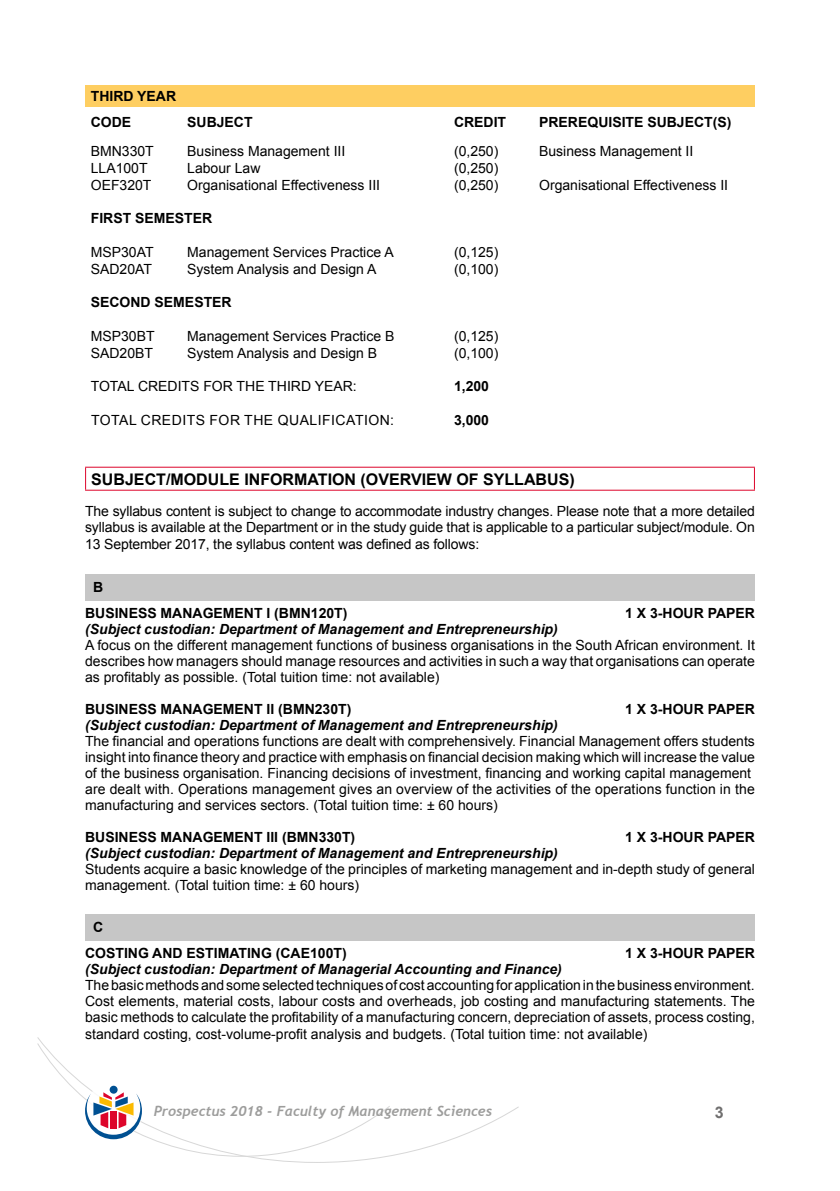
<style>
.page{position:relative;width:840px;height:1191px;background:#fff}
.page>*{position:absolute;margin:0;border:0;box-sizing:border-box;transform-origin:0 0}
.t1{font:700 16px "Arial";color:#000}
.t2{font:700 16px "Arial";color:#706f6f}
.t3{font:14px/16px "Arial";color:#000;text-align:justify}
.t4{font:700 14px/26px "Arial";color:#000}
.t5{font:italic 700 14px "Arial";color:#000}
.t6{font:italic 700 14px "Trebuchet";color:#9d9d9c}
.t7{font:14px "Arial";letter-spacing:.035em;color:#000}
</style>
<div class="page">
<svg style="left:37px;top:1037px;width:482px;height:125px"></svg>
<svg style="left:37px;top:1043px;width:353px;height:113px"></svg>
<div style="left:85px;top:85px;width:669px;height:22px;background:#fece61"></div>
<hr style="left:85px;top:467px;width:669px;height:1px;background:#dd052b">
<svg style="left:85px;top:468px;width:1px;height:22px"></svg>
<svg style="left:753px;top:468px;width:1px;height:22px"></svg>
<hr style="left:85px;top:490px;width:669px;height:1px;background:#dd052b">
<div style="left:85px;top:574px;width:669px;height:26px;background:#c6c6c6"></div>
<div style="left:85px;top:914px;width:669px;height:26px;background:#c6c6c6"></div>
<p class="t4" style="left:91px;top:83px;width:87px">THIRD YEAR<br>CODE</p>
<p class="t4" style="left:187px;top:110px;width:67px">SUBJECT</p>
<p class="t4" style="left:454px;top:110px;width:54px">CREDIT</p>
<p class="t4" style="left:539px;top:110px;width:194px">PREREQUISITE SUBJECT(S)</p>
<p class="t3" style="left:91px;top:143px;width:65px">BMN330T</p>
<p class="t3" style="left:187px;top:143px;width:159px">Business Management III</p>
<p class="t3" style="left:454px;top:143px;width:46px">(0,250)</p>
<p class="t3" style="left:539px;top:143px;width:156px">Business Management II</p>
<p class="t3" style="left:91px;top:160px;width:58px">LLA100T</p>
<p class="t3" style="left:187px;top:160px;width:75px">Labour Law</p>
<p class="t3" style="left:454px;top:160px;width:46px">(0,250)</p>
<p class="t3" style="left:91px;top:177px;width:62px">OEF320T</p>
<p class="t3" style="left:187px;top:177px;width:194px">Organisational Effectiveness III</p>
<p class="t3" style="left:454px;top:177px;width:46px">(0,250)</p>
<p class="t3" style="left:539px;top:177px;width:190px">Organisational Effectiveness II</p>
<p class="t4" style="left:91px;top:206px;width:123px">FIRST SEMESTER</p>
<p class="t3" style="left:91px;top:244px;width:64px">MSP30AT</p>
<p class="t3" style="left:187px;top:244px;width:208px">Management Services Practice A</p>
<p class="t3" style="left:454px;top:244px;width:46px">(0,125)</p>
<p class="t3" style="left:91px;top:261px;width:63px">SAD20AT</p>
<p class="t3" style="left:187px;top:261px;width:191px">System Analysis and Design A</p>
<p class="t3" style="left:454px;top:261px;width:46px">(0,100)</p>
<p class="t4" style="left:91px;top:290px;width:142px">SECOND SEMESTER</p>
<p class="t3" style="left:91px;top:328px;width:65px">MSP30BT</p>
<p class="t3" style="left:187px;top:328px;width:208px">Management Services Practice B</p>
<p class="t3" style="left:454px;top:328px;width:46px">(0,125)</p>
<p class="t3" style="left:91px;top:345px;width:64px">SAD20BT</p>
<p class="t3" style="left:187px;top:345px;width:191px">System Analysis and Design B</p>
<p class="t3" style="left:454px;top:345px;width:46px">(0,100)</p>
<p class="t3" style="left:91px;top:378px;width:267px">TOTAL CREDITS FOR THE THIRD YEAR:</p>
<p class="t4" style="left:454px;top:374px;width:37px">1,200</p>
<p class="t7" style="left:91px;top:410px;width:304px">TOTAL CREDITS FOR THE QUALIFICATION:</p>
<p class="t4" style="left:454px;top:407px;width:37px">3,000</p>
<p class="t1" style="left:91px;top:467px;width:484px">SUBJECT/MODULE INFORMATION (OVERVIEW OF SYLLABUS)</p>
<p class="t3" style="left:85px;top:502px;width:671px;line-height:16.8px">The syllabus content is subject to change to accommodate industry changes. Please note that a more detailed syllabus is available at the Department or in the study guide that is applicable to a particular subject/module. On 13 September 2017, the syllabus content was defined as follows:</p>
<p class="t4" style="left:85px;top:574px;width:264px;text-indent:8px">B<br>BUSINESS MANAGEMENT I (BMN120T)</p>
<p class="t4" style="left:624px;top:600px;width:131px">1 X 3-HOUR PAPER</p>
<p class="t5" style="left:85px;top:620px;width:474px">(Subject custodian: Department of Management and Entrepreneurship)</p>
<p class="t3" style="left:85px;top:637px;width:671px">A focus on the different management functions of business organisations in the South African environment. It describes how managers should manage resources and activities in such a way that organisations can operate as profitably as possible. (Total tuition time: not available)</p>
<p class="t4" style="left:85px;top:696px;width:268px">BUSINESS MANAGEMENT II (BMN230T)</p>
<p class="t4" style="left:624px;top:696px;width:131px">1 X 3-HOUR PAPER</p>
<p class="t5" style="left:85px;top:716px;width:474px">(Subject custodian: Department of Management and Entrepreneurship)</p>
<p class="t3" style="left:85px;top:733px;width:671px;text-align:left">The financial and operations functions are dealt with comprehensively. Financial Management offers students insight into finance theory and practice with emphasis on financial decision making which will increase the value of the business organisation. Financing decisions of investment, financing and working capital management are dealt with. Operations management gives an overview of the activities of the operations function in the manufacturing and services sectors. (Total tuition time: ± 60 hours)</p>
<p class="t4" style="left:85px;top:824px;width:271px">BUSINESS MANAGEMENT III (BMN330T)</p>
<p class="t4" style="left:624px;top:824px;width:131px">1 X 3-HOUR PAPER</p>
<p class="t5" style="left:85px;top:844px;width:474px">(Subject custodian: Department of Management and Entrepreneurship)</p>
<p class="t3" style="left:85px;top:861px;width:671px">Students acquire a basic knowledge of the principles of marketing management and in-depth study of general management. (Total tuition time: ± 60 hours)</p>
<p class="t4" style="left:85px;top:914px;width:263px;text-indent:8px">C<br>COSTING AND ESTIMATING (CAE100T)</p>
<p class="t4" style="left:624px;top:940px;width:131px">1 X 3-HOUR PAPER</p>
<p class="t5" style="left:85px;top:960px;width:478px">(Subject custodian: Department of Managerial Accounting and Finance)</p>
<p class="t3" style="left:85px;top:977px;width:671px">The basic methods and some selected techniques of cost accounting for application in the business environment.<br>Cost elements, material costs, labour costs and overheads, job costing and manufacturing statements. The basic methods to calculate the profitability of a manufacturing concern, depreciation of assets, process costing, standard costing, cost-volume-profit analysis and budgets. (Total tuition time: not available)</p>
<p class="t6" style="left:154px;top:1102px;width:340px">Prospectus 2018 - Faculty of Management Sciences</p>
<p class="t2" style="left:714px;top:1100px;width:10px">3</p>
</div>
